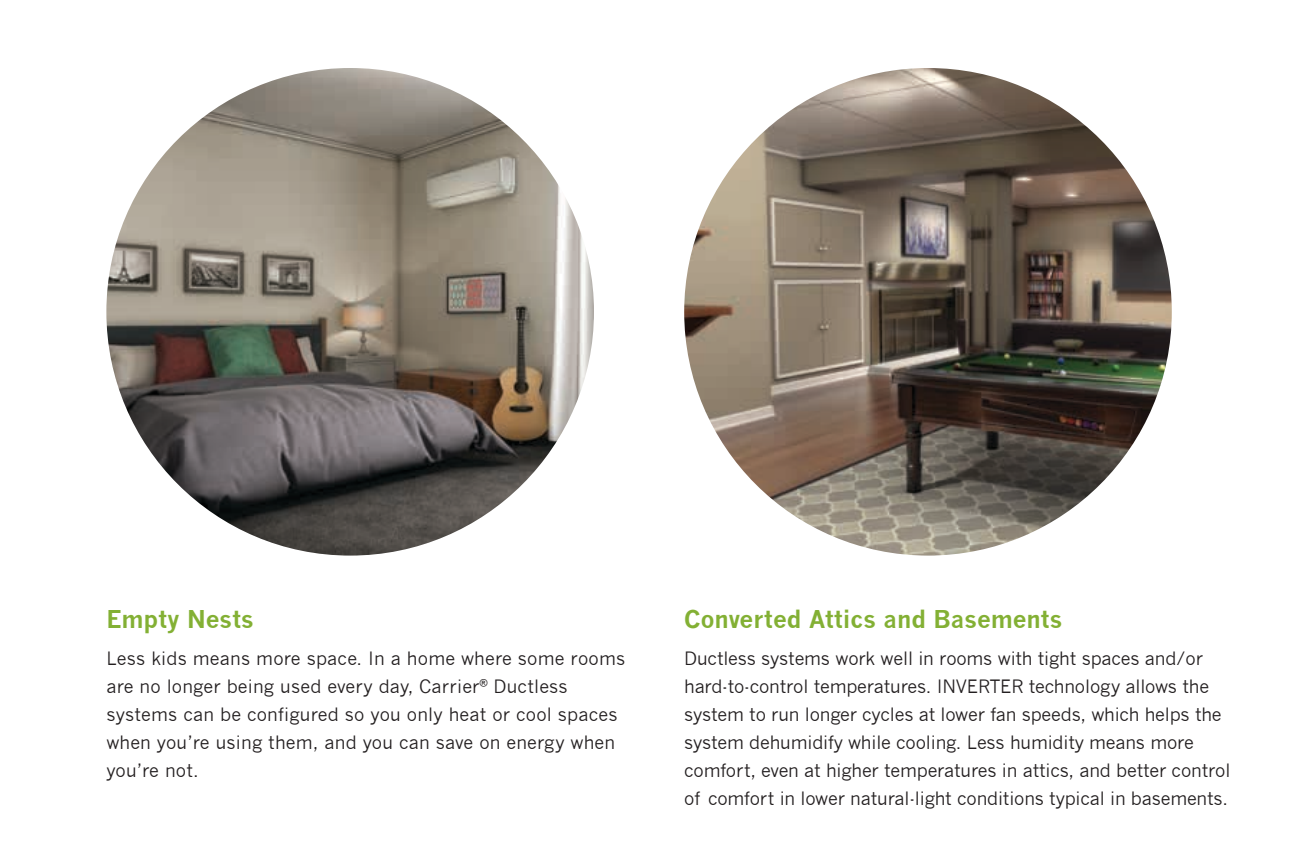
<style>
.page{position:relative;width:1296px;height:864px;background:#fff}
.page>*{position:absolute;margin:0;border:0;box-sizing:border-box;transform-origin:0 0}
.t1{font:700 24px "News Gothic";color:#83b034}
.t2{font:18px/28px "News Gothic";letter-spacing:-.01em;color:#231f20}
.t3{font:18px/28px "News Gothic";letter-spacing:.01em;color:#231f20}
</style>
<div class="page">
<img style="left:106px;top:68px;width:488px;height:488px;border-radius:244px">
<img style="left:684px;top:68px;width:488px;height:488px;border-radius:244px">
<h1 class="t1" style="left:106px;top:605px;width:149px">Empty Nests</h1>
<p class="t3" style="left:106px;top:645px;width:520px">Less kids means more space. In a home where some rooms are no longer being used every day, Carrier<sup>®</sup> Ductless systems can be configured so you only heat or cool spaces when you’re using them, and you can save on energy when you’re not.</p>
<h1 class="t1" style="left:684px;top:605px;width:380px">Converted Attics and Basements</h1>
<p class="t2" style="left:684px;top:645px;width:548px">Ductless systems work well in rooms with tight spaces and/or hard-to-control temperatures. INVERTER technology allows the system to run longer cycles at lower fan speeds, which helps the system dehumidify while cooling. Less humidity means more comfort, even at higher temperatures in attics, and better control of comfort in lower natural-light conditions typical in basements.</p>
</div>
